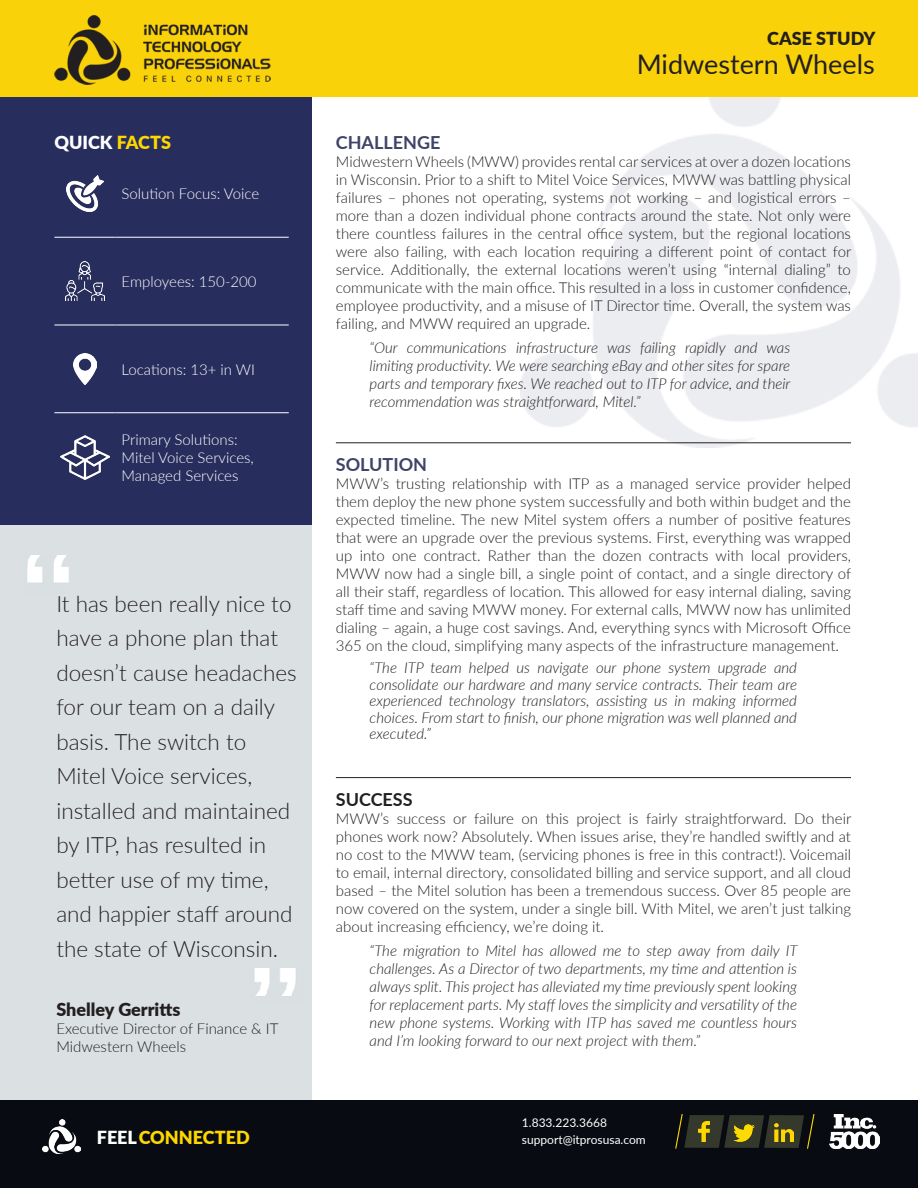
<style>
.page{position:relative;width:918px;height:1188px;background:#fff}
.page>*{position:absolute;margin:0;border:0;box-sizing:border-box;transform-origin:0 0}
.CLIENT_NAME__Frank_B{font:27px "Lato";color:#231f20}
.t1{font:300 22.5px/34.5px "Lato";color:#231f20}
.t2{font:900 18px "Lato";color:#231f20}
.SECTION_HEADER__Chal{font:700 18px "Lato";color:#3f4366}
.t3{font:900 18px "Lato";color:#fed700}
.t4{font:900 18px "Lato";color:#fff}
.t5{font:700 18px "Lato";color:#231f20}
.SECTION_HEADER__Chal-2{font:300 15px/18px "Lato";color:#231f20;text-align:justify}
.QUOTES_in_BODY_COPY{font:italic 300 15px/18px "Lato";color:#231f20;text-align:justify}
.t6{font:300 15px/18px "Lato";color:#fff}
.t7{font:12px/16.5px "Lato";color:#fff}
.s1{color:#fed700}
.s2{color:#fff}
</style>
<div class="page">
<img style="left:521px;top:96px;width:397px;height:351px">
<div style="left:0;top:96px;width:311px;height:429px;background:#272e5e"></div>
<div style="left:0;top:525px;width:311px;height:575px;background:#dbe0e3"></div>
<div style="left:0;top:1100px;width:918px;height:88px;background:#080c12"></div>
<img style="left:43px;top:1120px;width:37px;height:34px">
<svg style="left:675px;top:1114px;width:140px;height:35px"></svg>
<img style="left:830px;top:1114px;width:49px;height:35px">
<div style="left:0;top:0;width:918px;height:96px;background:#fad209"></div>
<img style="left:27px;top:556px;width:42px;height:27px">
<img style="left:254px;top:969px;width:42px;height:27px">
<hr style="left:54px;top:237px;width:62px;height:1px;background:#fff">
<hr style="left:116px;top:237px;width:173px;height:1px;background:#fff">
<hr style="left:54px;top:325px;width:62px;height:1px;background:#fff">
<hr style="left:116px;top:325px;width:173px;height:1px;background:#fff">
<hr style="left:54px;top:412px;width:62px;height:1px;background:#fff">
<hr style="left:116px;top:412px;width:173px;height:1px;background:#fff">
<img style="left:67px;top:175px;width:36px;height:37px">
<img style="left:66px;top:262px;width:38px;height:38px">
<img style="left:74px;top:353px;width:22px;height:31px">
<img style="left:61px;top:435px;width:48px;height:45px">
<hr style="left:336px;top:443px;width:515px;height:1px;background:#231f20">
<hr style="left:336px;top:777px;width:515px;height:1px;background:#231f20">
<img style="left:54px;top:15px;width:217px;height:70px">
<p class="t4" style="left:54px;top:129px;width:118px">QUICK <span class="s1">FACTS</span></p>
<p class="t6" style="left:122px;top:184px;width:139px">Solution Focus: Voice</p>
<p class="t6" style="left:122px;top:272px;width:137px">Employees: 150-200</p>
<p class="t6" style="left:122px;top:360px;width:135px">Locations: 13+ in WI</p>
<p class="t6" style="left:122px;top:430px;width:118px">Primary Solutions:</p>
<p class="t6" style="left:122px;top:448px;width:134px">Mitel Voice Services,<br>Managed Services</p>
<p class="t1" style="left:56px;top:586px;width:242px">It has been really nice to have a phone plan that doesn’t cause headaches for our team on a daily basis. The switch to<br>Mitel Voice services, installed and maintained by ITP, has resulted in better use of my time, and happier staff around the state of Wisconsin.</p>
<p class="t2" style="left:56px;top:996px;width:126px">Shelley Gerritts</p>
<p class="SECTION_HEADER__Chal-2" style="left:56px;top:1019px;width:224px">Executive Director of Finance &amp; IT</p>
<p class="SECTION_HEADER__Chal-2" style="left:56px;top:1037px;width:131px">Midwestern Wheels</p>
<p class="t3" style="left:97px;top:1124px;width:154px"><span class="s2">FEEL</span> CONNECTED</p>
<p class="t2" style="left:767px;top:25px;width:110px">CASE STUDY</p>
<p class="CLIENT_NAME__Frank_B" style="left:637px;top:45px;width:240px">Midwestern Wheels</p>
<p class="SECTION_HEADER__Chal" style="left:336px;top:129px;width:106px">CHALLENGE</p>
<p class="SECTION_HEADER__Chal-2" style="left:336px;top:152px;width:517px">Midwestern Wheels (MWW) provides rental car services at over a dozen locations in Wisconsin. Prior to a shift to Mitel Voice Services, MWW was battling physical failures – phones not operating, systems not working – and logistical errors – more than a dozen individual phone contracts around the state. Not only were there countless failures in the central office system, but the regional locations were also failing, with each location requiring a different point of contact for service. Additionally, the external locations weren’t using “internal dialing” to communicate with the main office. This resulted in a loss in customer confidence, employee productivity, and a misuse of IT Director time. Overall, the system was failing, and MWW required an upgrade.</p>
<p class="QUOTES_in_BODY_COPY" style="left:370px;top:338px;width:422px">“Our communications infrastructure was failing rapidly and was limiting productivity. We were searching eBay and other sites for spare parts and temporary fixes. We reached out to ITP for advice, and their recommendation was straightforward, Mitel.”</p>
<p class="SECTION_HEADER__Chal" style="left:336px;top:451px;width:93px">SOLUTION</p>
<p class="SECTION_HEADER__Chal-2" style="left:336px;top:474px;width:517px">MWW’s trusting relationship with ITP as a managed service provider helped them deploy the new phone system successfully and both within budget and the expected timeline. The new Mitel system offers a number of positive features that were an upgrade over the previous systems. First, everything was wrapped up into one contract. Rather than the dozen contracts with local providers, MWW now had a single bill, a single point of contact, and a single directory of all their staff, regardless of location. This allowed for easy internal dialing, saving staff time and saving MWW money. For external calls, MWW now has unlimited dialing – again, a huge cost savings. And, everything syncs with Microsoft Office 365 on the cloud, simplifying many aspects of the infrastructure management.</p>
<p class="QUOTES_in_BODY_COPY" style="left:370px;top:659px;width:429px;line-height:16.5px">“The ITP team helped us navigate our phone system upgrade and consolidate our hardware and many service contracts. Their team are experienced technology translators, assisting us in making informed choices. From start to finish, our phone migration was well planned and executed.”</p>
<p class="t5" style="left:336px;top:786px;width:78px">SUCCESS</p>
<p class="SECTION_HEADER__Chal-2" style="left:336px;top:809px;width:517px">MWW’s success or failure on this project is fairly straightforward. Do their phones work now? Absolutely. When issues arise, they’re handled swiftly and at no cost to the MWW team, (servicing phones is free in this contract!). Voicemail to email, internal directory, consolidated billing and service support, and all cloud based – the Mitel solution has been a tremendous success. Over 85 people are now covered on the system, under a single bill. With Mitel, we aren’t just talking about increasing efficiency, we’re doing it.</p>
<p class="QUOTES_in_BODY_COPY" style="left:370px;top:941px;width:429px">“The migration to Mitel has allowed me to step away from daily IT challenges. As a Director of two departments, my time and attention is always split. This project has alleviated my time previously spent looking for replacement parts. My staff loves the simplicity and versatility of the new phone systems. Working with ITP has saved me countless hours and I’m looking forward to our next project with them.”</p>
<p class="t7" style="left:522px;top:1114px;width:125px">1.833.223.3668 support@itprosusa.com</p>
</div>
